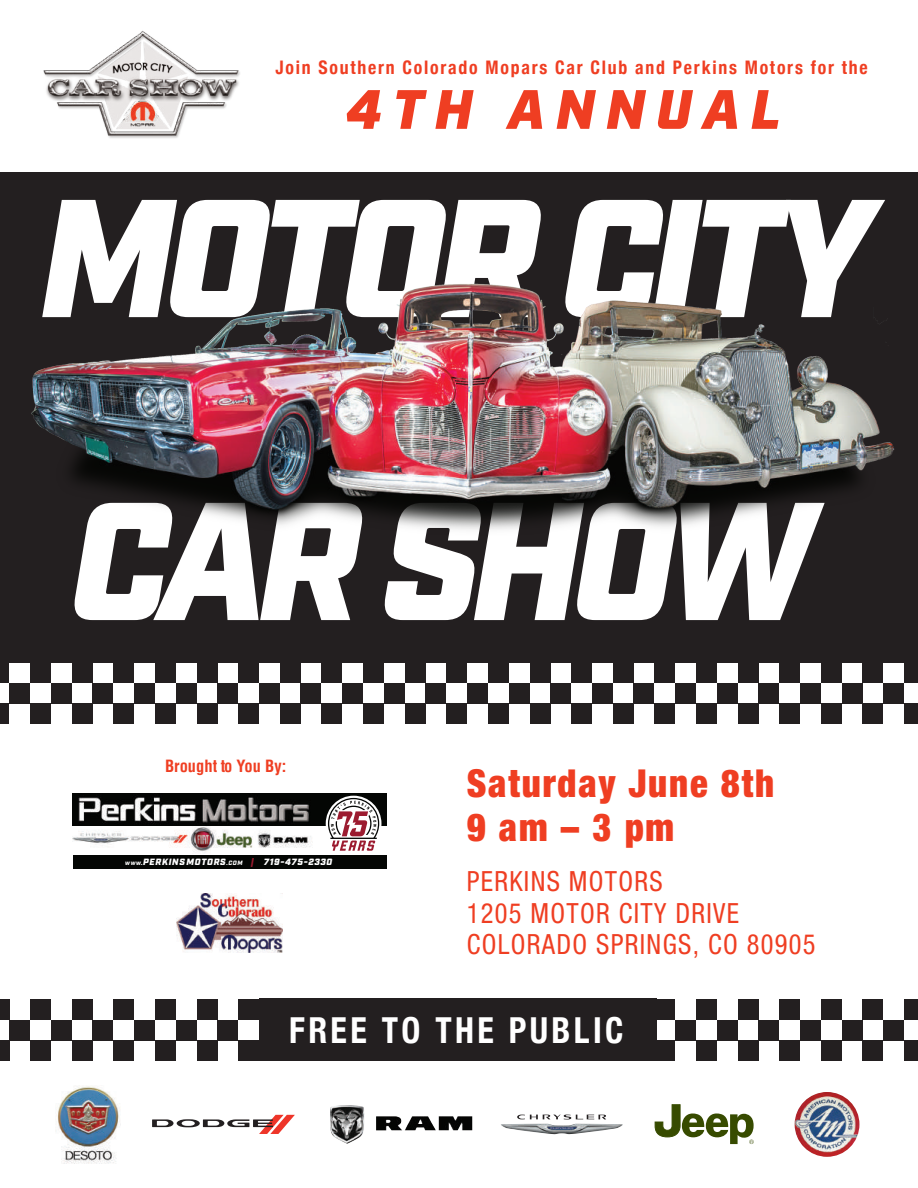
<style>
.page{position:relative;width:918px;height:1188px;background:#fff}
.page>*{position:absolute;margin:0;border:0;box-sizing:border-box;transform-origin:0 0}
.t1{font:italic 900 167.4px/303px "Industry";letter-spacing:-.05em;color:#fff;scale:.95 1}
.t2{font:italic 900 55.35px "Industry";letter-spacing:.2em;color:#ef3e22}
.t3{font:900 condensed 38.55px/44.1px "Helvetica Neue LT Std";letter-spacing:.05em;color:#ef3e22;scale:.95 1}
.t4{font:700 condensed 35.85px "Helvetica Neue";letter-spacing:.1em;color:#fff;scale:.95 1}
.t5{font:condensed 27.9px/31.8px "Helvetica Neue LT Std";letter-spacing:.05em;color:#ef3e22;scale:.95 1}
.t6{font:700 condensed 18.75px "Helvetica Neue";letter-spacing:.1em;color:#ef3e22;scale:.95 1}
.t7{font:700 condensed 16.5px "Helvetica LT Std";color:#ef3e22}
.t8{font:italic 900 9.15px "Industry";letter-spacing:.08em;color:#fff}
.s1{font-size:6.3px}
.s2{color:#9c1b30}
</style>
<div class="page">
<div style="left:0;top:999px;width:9px;height:21px;background:#231f20"></div>
<div style="left:30px;top:999px;width:21px;height:21px;background:#231f20"></div>
<div style="left:72px;top:999px;width:21px;height:21px;background:#231f20"></div>
<div style="left:113px;top:999px;width:21px;height:21px;background:#231f20"></div>
<div style="left:155px;top:999px;width:21px;height:21px;background:#231f20"></div>
<div style="left:197px;top:999px;width:20px;height:21px;background:#231f20"></div>
<div style="left:238px;top:999px;width:21px;height:21px;background:#231f20"></div>
<div style="left:654px;top:999px;width:21px;height:21px;background:#231f20"></div>
<div style="left:696px;top:999px;width:21px;height:21px;background:#231f20"></div>
<div style="left:738px;top:999px;width:21px;height:21px;background:#231f20"></div>
<div style="left:779px;top:999px;width:21px;height:21px;background:#231f20"></div>
<div style="left:821px;top:999px;width:21px;height:21px;background:#231f20"></div>
<div style="left:863px;top:999px;width:20px;height:21px;background:#231f20"></div>
<div style="left:904px;top:999px;width:14px;height:21px;background:#231f20"></div>
<div style="left:0;top:1040px;width:9px;height:21px;background:#231f20"></div>
<div style="left:30px;top:1040px;width:21px;height:21px;background:#231f20"></div>
<div style="left:72px;top:1040px;width:21px;height:21px;background:#231f20"></div>
<div style="left:113px;top:1040px;width:21px;height:21px;background:#231f20"></div>
<div style="left:155px;top:1040px;width:21px;height:21px;background:#231f20"></div>
<div style="left:197px;top:1040px;width:20px;height:21px;background:#231f20"></div>
<div style="left:238px;top:1040px;width:21px;height:21px;background:#231f20"></div>
<div style="left:654px;top:1040px;width:21px;height:21px;background:#231f20"></div>
<div style="left:696px;top:1040px;width:21px;height:21px;background:#231f20"></div>
<div style="left:738px;top:1040px;width:21px;height:21px;background:#231f20"></div>
<div style="left:779px;top:1040px;width:21px;height:21px;background:#231f20"></div>
<div style="left:821px;top:1040px;width:21px;height:21px;background:#231f20"></div>
<div style="left:863px;top:1040px;width:20px;height:21px;background:#231f20"></div>
<div style="left:904px;top:1040px;width:14px;height:21px;background:#231f20"></div>
<div style="left:9px;top:1020px;width:21px;height:20px;background:#231f20"></div>
<div style="left:51px;top:1020px;width:21px;height:20px;background:#231f20"></div>
<div style="left:92px;top:1020px;width:21px;height:20px;background:#231f20"></div>
<div style="left:134px;top:1020px;width:21px;height:20px;background:#231f20"></div>
<div style="left:176px;top:1020px;width:20px;height:20px;background:#231f20"></div>
<div style="left:217px;top:1020px;width:21px;height:20px;background:#231f20"></div>
<div style="left:675px;top:1020px;width:21px;height:20px;background:#231f20"></div>
<div style="left:717px;top:1020px;width:21px;height:20px;background:#231f20"></div>
<div style="left:758px;top:1020px;width:21px;height:20px;background:#231f20"></div>
<div style="left:800px;top:1020px;width:21px;height:20px;background:#231f20"></div>
<div style="left:842px;top:1020px;width:20px;height:20px;background:#231f20"></div>
<div style="left:883px;top:1020px;width:21px;height:20px;background:#231f20"></div>
<div style="left:259px;top:999px;width:398px;height:62px;background:#231f20"></div>
<div style="left:0;top:172px;width:918px;height:490px;background:#231f20"></div>
<img style="left:43px;top:31px;width:197px;height:107px">
<img style="left:795px;top:1092px;width:64px;height:65px;border-radius:32px">
<img style="left:58px;top:1086px;width:61px;height:77px">
<svg style="left:655px;top:1105px;width:99px;height:39px"></svg>
<img style="left:330px;top:1105px;width:142px;height:39px">
<svg style="left:152px;top:1115px;width:143px;height:19px"></svg>
<img style="left:501px;top:1124px;width:122px;height:10px">
<svg style="left:517px;top:1115px;width:89px;height:5px"></svg>
<img style="left:31px;top:283px;width:864px;height:238px">
<img style="left:177px;top:893px;width:105px;height:60px">
<div style="left:73px;top:855px;width:314px;height:14px;background:#040604"></div>
<img style="left:73px;top:826px;width:239px;height:27px">
<img style="left:73px;top:794px;width:238px;height:32px">
<div style="left:311px;top:794px;width:76px;height:32px;background:#040604"></div>
<svg style="left:326px;top:796px;width:55px;height:55px"></svg>
<div style="left:0;top:662px;width:9px;height:21px;background:#231f20"></div>
<div style="left:30px;top:662px;width:21px;height:21px;background:#231f20"></div>
<div style="left:72px;top:662px;width:21px;height:21px;background:#231f20"></div>
<div style="left:113px;top:662px;width:21px;height:21px;background:#231f20"></div>
<div style="left:155px;top:662px;width:21px;height:21px;background:#231f20"></div>
<div style="left:197px;top:662px;width:20px;height:21px;background:#231f20"></div>
<div style="left:238px;top:662px;width:21px;height:21px;background:#231f20"></div>
<div style="left:280px;top:662px;width:21px;height:21px;background:#231f20"></div>
<div style="left:322px;top:662px;width:20px;height:21px;background:#231f20"></div>
<div style="left:363px;top:662px;width:21px;height:21px;background:#231f20"></div>
<div style="left:405px;top:662px;width:21px;height:21px;background:#231f20"></div>
<div style="left:446px;top:662px;width:21px;height:21px;background:#231f20"></div>
<div style="left:488px;top:662px;width:21px;height:21px;background:#231f20"></div>
<div style="left:530px;top:662px;width:20px;height:21px;background:#231f20"></div>
<div style="left:571px;top:662px;width:21px;height:21px;background:#231f20"></div>
<div style="left:613px;top:662px;width:21px;height:21px;background:#231f20"></div>
<div style="left:654px;top:662px;width:21px;height:21px;background:#231f20"></div>
<div style="left:696px;top:662px;width:21px;height:21px;background:#231f20"></div>
<div style="left:738px;top:662px;width:21px;height:21px;background:#231f20"></div>
<div style="left:779px;top:662px;width:21px;height:21px;background:#231f20"></div>
<div style="left:821px;top:662px;width:21px;height:21px;background:#231f20"></div>
<div style="left:863px;top:662px;width:20px;height:21px;background:#231f20"></div>
<div style="left:904px;top:662px;width:14px;height:21px;background:#231f20"></div>
<div style="left:0;top:704px;width:9px;height:20px;background:#231f20"></div>
<div style="left:30px;top:704px;width:21px;height:20px;background:#231f20"></div>
<div style="left:72px;top:704px;width:21px;height:20px;background:#231f20"></div>
<div style="left:113px;top:704px;width:21px;height:20px;background:#231f20"></div>
<div style="left:155px;top:704px;width:21px;height:20px;background:#231f20"></div>
<div style="left:197px;top:704px;width:20px;height:20px;background:#231f20"></div>
<div style="left:238px;top:704px;width:21px;height:20px;background:#231f20"></div>
<div style="left:280px;top:704px;width:21px;height:20px;background:#231f20"></div>
<div style="left:322px;top:704px;width:20px;height:20px;background:#231f20"></div>
<div style="left:363px;top:704px;width:21px;height:20px;background:#231f20"></div>
<div style="left:405px;top:704px;width:21px;height:20px;background:#231f20"></div>
<div style="left:446px;top:704px;width:21px;height:20px;background:#231f20"></div>
<div style="left:488px;top:704px;width:21px;height:20px;background:#231f20"></div>
<div style="left:530px;top:704px;width:20px;height:20px;background:#231f20"></div>
<div style="left:571px;top:704px;width:21px;height:20px;background:#231f20"></div>
<div style="left:613px;top:704px;width:21px;height:20px;background:#231f20"></div>
<div style="left:654px;top:704px;width:21px;height:20px;background:#231f20"></div>
<div style="left:696px;top:704px;width:21px;height:20px;background:#231f20"></div>
<div style="left:738px;top:704px;width:21px;height:20px;background:#231f20"></div>
<div style="left:779px;top:704px;width:21px;height:20px;background:#231f20"></div>
<div style="left:821px;top:704px;width:21px;height:20px;background:#231f20"></div>
<div style="left:863px;top:704px;width:20px;height:20px;background:#231f20"></div>
<div style="left:904px;top:704px;width:14px;height:20px;background:#231f20"></div>
<div style="left:9px;top:683px;width:21px;height:21px;background:#231f20"></div>
<div style="left:51px;top:683px;width:21px;height:21px;background:#231f20"></div>
<div style="left:92px;top:683px;width:21px;height:21px;background:#231f20"></div>
<div style="left:134px;top:683px;width:21px;height:21px;background:#231f20"></div>
<div style="left:176px;top:683px;width:20px;height:21px;background:#231f20"></div>
<div style="left:217px;top:683px;width:21px;height:21px;background:#231f20"></div>
<div style="left:259px;top:683px;width:21px;height:21px;background:#231f20"></div>
<div style="left:301px;top:683px;width:20px;height:21px;background:#231f20"></div>
<div style="left:342px;top:683px;width:21px;height:21px;background:#231f20"></div>
<div style="left:384px;top:683px;width:21px;height:21px;background:#231f20"></div>
<div style="left:425px;top:683px;width:21px;height:21px;background:#231f20"></div>
<div style="left:467px;top:683px;width:21px;height:21px;background:#231f20"></div>
<div style="left:509px;top:683px;width:20px;height:21px;background:#231f20"></div>
<div style="left:550px;top:683px;width:21px;height:21px;background:#231f20"></div>
<div style="left:592px;top:683px;width:21px;height:21px;background:#231f20"></div>
<div style="left:634px;top:683px;width:20px;height:21px;background:#231f20"></div>
<div style="left:675px;top:683px;width:21px;height:21px;background:#231f20"></div>
<div style="left:717px;top:683px;width:21px;height:21px;background:#231f20"></div>
<div style="left:758px;top:683px;width:21px;height:21px;background:#231f20"></div>
<div style="left:800px;top:683px;width:21px;height:21px;background:#231f20"></div>
<div style="left:842px;top:683px;width:20px;height:21px;background:#231f20"></div>
<div style="left:883px;top:683px;width:21px;height:21px;background:#231f20"></div>
<p class="t6" style="left:275px;top:52px;width:625px">Join Southern Colorado Mopars Car Club and Perkins Motors for the</p>
<h2 class="t2" style="left:346px;top:76px;width:436px">4TH ANNUAL</h2>
<h1 class="t1" style="left:40px;top:117px;width:879px">MOTOR CITY<br>CAR SHOW</h1>
<p class="t7" style="left:165px;top:755px;width:123px">Brought to You By:</p>
<p class="t8" style="left:125px;top:857px;width:209px"><span class="s1">www.</span>PERKINSMOTORS<span class="s1">.COM</span> <span class="s2">|</span> 719-475-2330</p>
<h3 class="t3" style="left:467px;top:760px;width:325px">Saturday June 8th<br>9 am – 3 pm</h3>
<h3 class="t5" style="left:467px;top:865px;width:369px">PERKINS MOTORS<br>1205 MOTOR CITY DRIVE<br>COLORADO SPRINGS, CO 80905</h3>
<h3 class="t4" style="left:289px;top:1001px;width:353px">FREE TO THE PUBLIC</h3>
</div>
